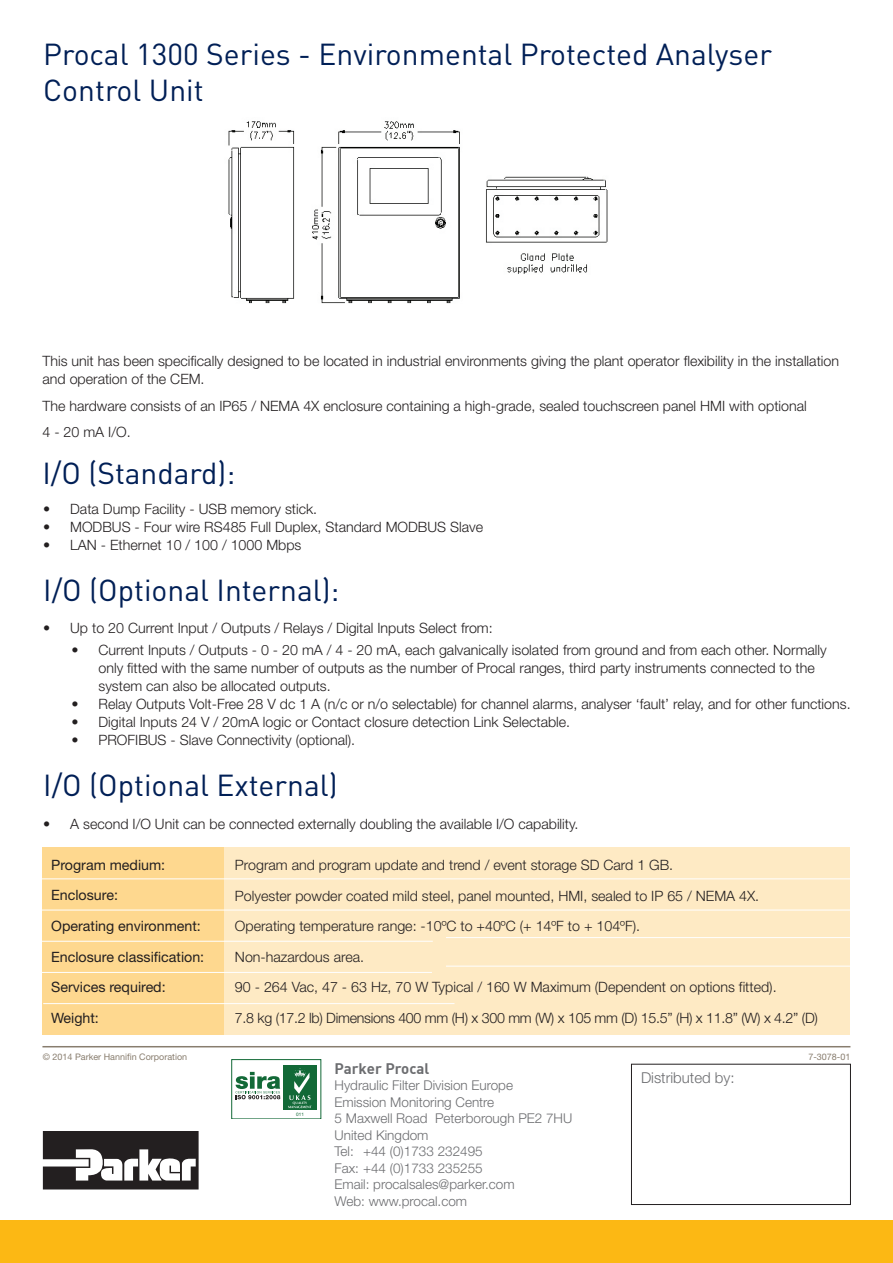
<style>
.page{position:relative;width:893px;height:1263px;background:#fff}
.page>*{position:absolute;margin:0;border:0;box-sizing:border-box;transform-origin:0 0}
.t1{font:30px/36px "DINOT";color:#001f56}
.t2{font:300 15px "Helvetica Neue";color:#6c6d70}
.t3{font:700 15px "DIN";color:#6c6d70}
.t4{font:300 14.25px/30.5px "Helvetica Neue";color:#231f20}
.t5{font:14.25px/30.5px "Helvetica Neue";color:#231f20}
.t6{font:300 13.5px/16.5px "Helvetica Neue";color:#6c6d70}
.t7{font:9px "Helvetica Neue";color:#887d6e}
.t8{font:4.65px "Helvetica Neue";color:#126937}
</style>
<div class="page">
<img style="left:228px;top:121px;width:380px;height:183px">
<div style="left:0;top:1220px;width:893px;height:43px;background:#fcb814"></div>
<hr style="left:42px;top:1046px;width:808px;height:1px;background:#887d6e">
<div style="left:42px;top:848px;width:808px;height:187px;background:#feeac4"></div>
<div style="left:42px;top:848px;width:181px;height:187px;background:#fed88f"></div>
<hr style="left:33px;top:878px;width:818px;height:1px;background:#fff">
<hr style="left:39px;top:910px;width:812px;height:1px;background:#fff">
<hr style="left:21px;top:972px;width:411px;height:1px;background:#fff">
<hr style="left:39px;top:941px;width:394px;height:1px;background:#fff">
<hr style="left:446px;top:937px;width:406px;height:1px;background:#fff">
<hr style="left:446px;top:966px;width:406px;height:1px;background:#fff">
<hr style="left:43px;top:1003px;width:411px;height:1px;background:#fff">
<svg style="left:43px;top:1131px;width:156px;height:58px"></svg>
<div style="left:631px;top:1064px;width:220px;height:141px;border:1px solid #231f20"></div>
<div style="left:283px;top:1065px;width:34px;height:45px;background:#126937"></div>
<svg style="left:288px;top:1068px;width:24px;height:40px"></svg>
<svg style="left:236px;top:1072px;width:44px;height:27px"></svg>
<div style="left:231px;top:1059px;width:90px;height:60px;border:1px solid #126937"></div>
<h1 class="t1" style="left:43px;top:35px;width:730px">Procal 1300 Series - Environmental Protected Analyser<br>Control Unit</h1>
<p class="t4" style="left:43px;top:352px;width:798px;line-height:18px">This unit has been specifically designed to be located in industrial environments giving the plant operator flexibility in the installation and operation of the CEM.</p>
<p class="t4" style="left:43px;top:392px;width:766px;line-height:26.5px">The hardware consists of an IP65 / NEMA 4X enclosure containing a high-grade, sealed touchscreen panel HMI with optional<br>4 - 20 mA I/O.</p>
<h1 class="t1" style="left:42px;top:453px;width:194px">I/O (Standard):</h1>
<p class="t4" style="left:43px;top:493px;width:276px">• Data Dump Facility - USB memory stick.</p>
<p class="t4" style="left:43px;top:511px;width:441px">• MODBUS - Four wire RS485 Full Duplex, Standard MODBUS Slave</p>
<p class="t4" style="left:43px;top:529px;width:260px">• LAN - Ethernet 10 / 100 / 1000 Mbps</p>
<h1 class="t1" style="left:43px;top:571px;width:298px">I/O (Optional Internal):</h1>
<p class="t4" style="left:43px;top:612px;width:451px">• Up to 20 Current Input / Outputs / Relays / Digital Inputs Select from:</p>
<p class="t4" style="left:98px;top:641px;width:730px;line-height:18px;text-indent:-27px">• Current Inputs / Outputs - 0 - 20 mA / 4 - 20 mA, each galvanically isolated from ground and from each other. Normally only fitted with the same number of outputs as the number of Procal ranges, third party instruments connected to the system can also be allocated outputs.</p>
<p class="t4" style="left:71px;top:688px;width:781px">• Relay Outputs Volt-Free 28 V dc 1 A (n/c or n/o selectable) for channel alarms, analyser ‘fault’ relay, and for other functions.</p>
<p class="t4" style="left:71px;top:706px;width:500px">• Digital Inputs 24 V / 20mA logic or Contact closure detection Link Selectable.</p>
<p class="t4" style="left:71px;top:724px;width:285px">• PROFIBUS - Slave Connectivity (optional).</p>
<h1 class="t1" style="left:43px;top:766px;width:296px">I/O (Optional External)</h1>
<p class="t4" style="left:43px;top:808px;width:537px">• A second I/O Unit can be connected externally doubling the available I/O capability.</p>
<p class="t4" style="left:235px;top:849px;width:584px">Program and program update and trend / event storage SD Card 1 GB.<br>Polyester powder coated mild steel, panel mounted, HMI, sealed to IP 65 / NEMA 4X.<br>Operating temperature range: -10ºC to +40ºC (+ 14ºF to + 104ºF).<br>Non-hazardous area.<br>90 - 264 Vac, 47 - 63 Hz, 70 W Typical / 160 W Maximum (Dependent on options fitted).<br>7.8 kg (17.2 lb) Dimensions 400 mm (H) x 300 mm (W) x 105 mm (D) 15.5” (H) x 11.8” (W) x 4.2” (D)</p>
<p class="t5" style="left:51px;top:849px;width:155px">Program medium:<br>Enclosure:<br>Operating environment:<br>Enclosure classification:<br>Services required:<br>Weight:</p>
<p class="t7" style="left:43px;top:1051px;width:146px">© 2014 Parker Hannifin Corporation</p>
<p class="t7" style="left:808px;top:1051px;width:44px">7-3078-01</p>
<p class="t3" style="left:334px;top:1058px;width:96px">Parker Procal</p>
<p class="t6" style="left:334px;top:1077px;width:239px">Hydraulic Filter Division Europe<br>Emission Monitoring Centre<br>5 Maxwell Road Peterborough PE2 7HU<br>United Kingdom<br>Tel: +44 (0)1733 232495<br>Fax: +44 (0)1733 235255<br>Email: procalsales@parker.com<br>Web: www.procal.com</p>
<p class="t2" style="left:641px;top:1068px;width:95px">Distributed by:</p>
<p class="t8" style="left:296px;top:1111px;width:10px">011</p>
</div>
